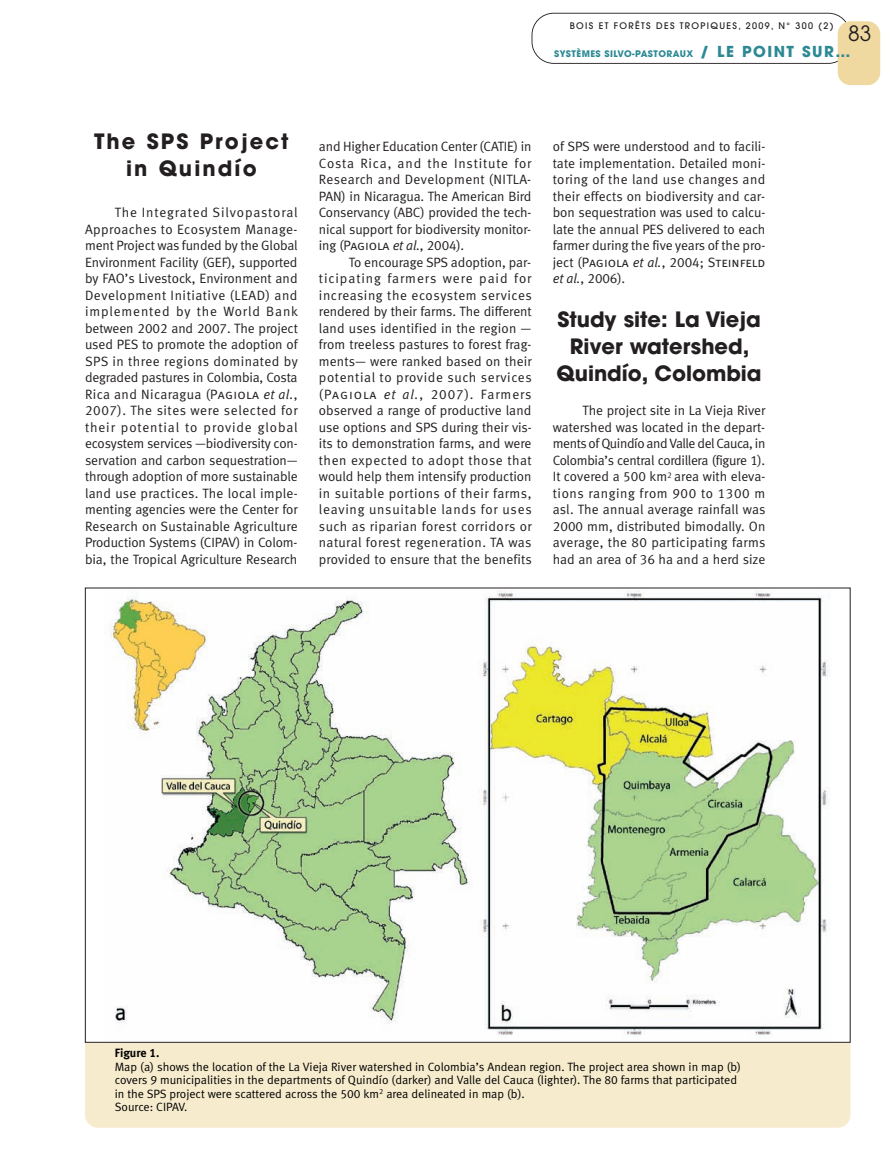
<style>
.page{position:relative;width:893px;height:1149px;background:#fff}
.page>*{position:absolute;margin:0;border:0;box-sizing:border-box;transform-origin:0 0}
.t1{font:700 21px/27px "Avant Garde";color:#231f20;text-align:center}
.t2{font:700 21px/27px "Avant Garde";letter-spacing:.1em;color:#231f20;text-align:center}
.t3{font:21px "Avant Garde";color:#231f20}
.t4{font:13.5px/16.5px "Meta Normal LF";letter-spacing:-.005em;color:#231f20;text-align:justify}
.t5{font:13.5px "Meta Normal LF Caps";letter-spacing:.005em;color:#231f20}
.t6{font:12px/13.5px "Meta Normal LF";color:#000}
.t7{font:12px "Meta Bold LF";color:#000}
.t8{font:500 9px "Avant Garde";letter-spacing:.15em;color:#231f20}
.t9{font:700 9px "Avant Garde";letter-spacing:.05em;color:#2c8993}
.s1{font-size:15px}
.s2{font-family:"Meta Normal LF Caps"}
.s3{font-style:italic}
.s4{font-family:"Meta Normal LF"}
.s5{font-family:"Meta Normal LF";font-style:italic}
</style>
<div class="page">
<svg style="left:531px;top:13px;width:316px;height:51px"></svg>
<div style="left:838px;top:21px;width:42px;height:64px;background:#f0d9a0;border-radius:13px"></div>
<div style="left:85px;top:592px;width:765px;height:535px;background:#f6ebcd;border-radius:13px"></div>
<div style="left:85px;top:588px;width:765px;height:453px;background:#fff"></div>
<img style="left:107px;top:590px;width:723px;height:445px">
<p class="t8" style="left:570px;top:20px;width:265px">BOIS ET FORÊTS DES TROPIQUES, 2009, N° 300 (2)</p>
<h1 class="t3" style="left:848px;top:21px;width:25px">83</h1>
<p class="t9" style="left:554px;top:48px;width:298px">SYSTÈMES SILVO-PASTORAUX <span class="s1">/ LE POINT SUR…</span></p>
<h1 class="t2" style="left:94px;top:127px;width:196px">The SPS Project in Quindío</h1>
<p class="t4" style="left:85px;top:204px;width:215px;text-indent:30px">The Integrated Silvopastoral Approaches to Ecosystem Manage&shy;ment Project was funded by the Global Environment Facility (GEF), supported by FAO’s Livestock, Environment and Development Initiative (LEAD) and implemented by the World Bank between 2002 and 2007. The project used PES to promote the adoption of SPS in three regions dominated by degraded pastures in Colombia, Costa Rica and Nicaragua (P<span class="s2">agiola</span> <span class="s3">et al.</span>, 2007). The sites were selected for their potential to provide global ecosystem services —biodiversity con&shy;servation and carbon sequestration— through adoption of more sustainable land use practices. The local imple&shy;menting agencies were the Center for Research on Sustainable Agriculture Production Systems (CIPAV) in Colom&shy;bia, the Tropical Agriculture Research</p>
<p class="t4" style="left:319px;top:138px;width:214px">and Higher Education Center (CATIE) in Costa Rica, and the Institute for Research and Development (NITLA-PAN) in Nicaragua. The American Bird Conservancy (ABC) provided the tech&shy;nical support for biodiversity monitor&shy;ing (P<span class="s2">agiola</span> <span class="s3">et al.</span>, 2004).</p>
<p class="t4" style="left:319px;top:253px;width:214px;text-indent:30px">To encourage SPS adoption, par&shy;ticipating farmers were paid for increasing the ecosystem services rendered by their farms. The different land uses identified in the region — from treeless pastures to forest frag&shy;ments— were ranked based on their potential to provide such services (P<span class="s2">agiola</span> <span class="s3">et al.</span>, 2007). Farmers observed a range of productive land use options and SPS during their vis&shy;its to demonstration farms, and were then expected to adopt those that would help them intensify production in suitable portions of their farms, leaving unsuitable lands for uses such as riparian forest corridors or natural forest regeneration. TA was provided to ensure that the benefits</p>
<p class="t4" style="left:553px;top:138px;width:214px">of SPS were understood and to facili&shy;tate implementation. Detailed moni&shy;toring of the land use changes and their effects on biodiversity and car&shy;bon sequestration was used to calcu&shy;late the annual PES delivered to each farmer during the five years of the pro-</p>
<p class="t5" style="left:553px;top:254px;width:214px"><span class="s4">ject (P</span>agiola <span class="s5">et al.</span><span class="s4">, 2004; S</span>teinfeld</p>
<p class="t4" style="left:553px;top:270px;width:74px"><span class="s3">et al.</span>, 2006).</p>
<h1 class="t1" style="left:557px;top:305px;width:207px">Study site: La Vieja<br>River watershed,<br>Quindío, Colombia</h1>
<p class="t4" style="left:553px;top:402px;width:214px;text-indent:30px">The project site in La Vieja River watershed was located in the depart&shy;ments of Quindío and Valle del Cauca, in Colombia’s central cordillera (figure 1).<br>It covered a 500 km<sup>2</sup> area with eleva&shy;tions ranging from 900 to 1300 m asl. The annual average rainfall was 2000 mm, distributed bimodally. On average, the 80 participating farms had an area of 36 ha and a herd size</p>
<p class="t7" style="left:115px;top:1045px;width:46px">Figure 1.</p>
<p class="t6" style="left:115px;top:1059px;width:628px">Map (a) shows the location of the La Vieja River watershed in Colombia’s Andean region. The project area shown in map (b) covers 9 municipalities in the departments of Quindío (darker) and Valle del Cauca (lighter). The 80 farms that participated in the SPS project were scattered across the 500 km<sup>2</sup> area delineated in map (b).<br>Source: CIPAV.</p>
</div>
